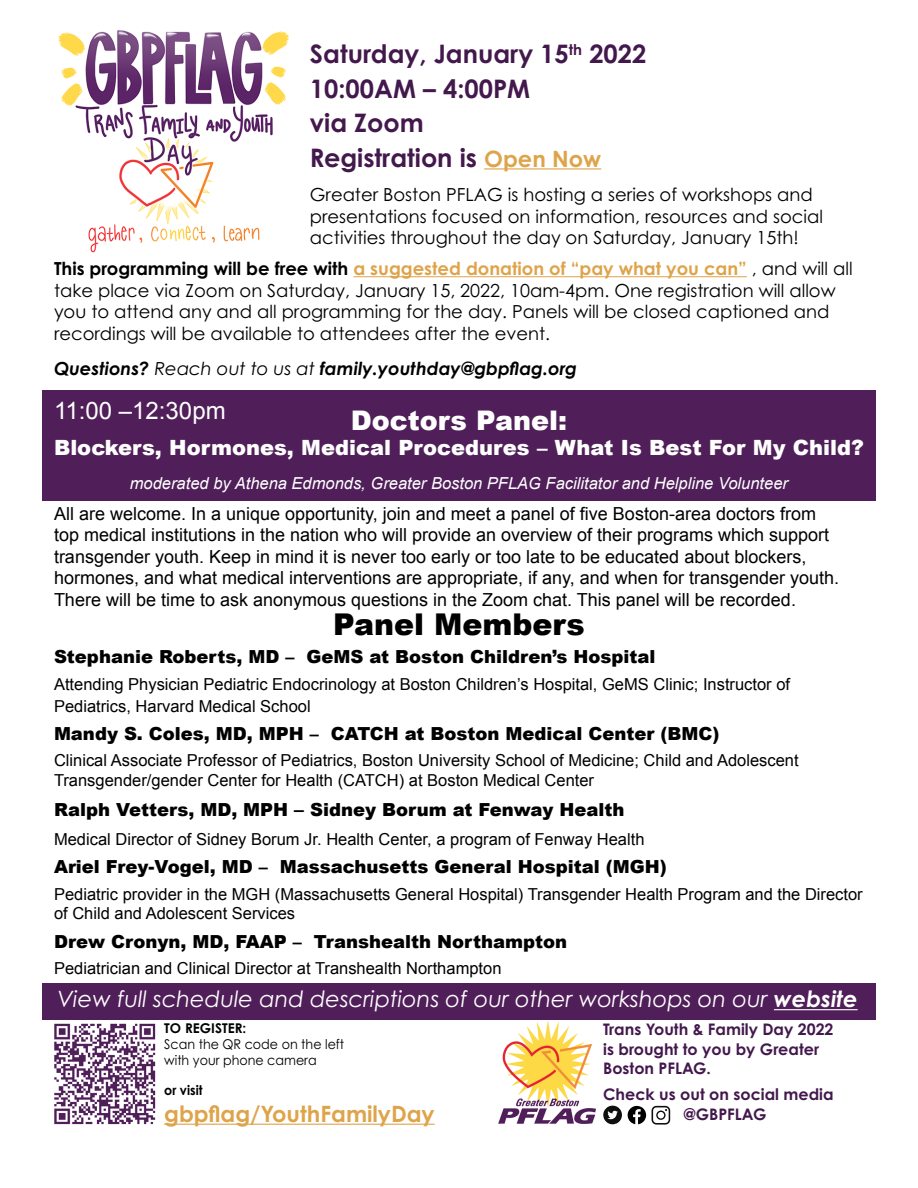
<style>
.page{position:relative;width:918px;height:1188px;background:#fff}
.page>*{position:absolute;margin:0;border:0;box-sizing:border-box;transform-origin:0 0}
.t1{font:900 30px "Arial";color:#000}
.t2{font:900 27px "Arial";color:#fff}
.t3{font:700 25.5px/34.5px "Century Gothic Pro";color:#43184c}
.t4{font:24px "Arial";color:#fff}
.t5{font:italic 22.5px "Century Gothic Pro";color:#fff}
.t6{font:700 22.5px "Century Gothic Pro";color:#dea44a}
.t7{font:900 21px "Arial";color:#fff}
.t8{font:18px/21.6px "Century Gothic Pro";color:#000}
.t9{font:18px/21.6px "Arial";color:#000}
.t10{font:900 18px "Arial";color:#000}
.t11{font:italic 700 18px "Century Gothic Pro";color:#000}
.t12{font:16.5px/19.8px "Arial";color:#000}
.t13{font:italic 16.5px "Arial";color:#fff}
.t14{font:700 15.9px/20px "Century Gothic Pro";color:#43184d}
.t15{font:13.5px/16.2px "Century Gothic Pro";color:#000;scale:.94 1}
.t16{font:700 13.5px "Century Gothic Pro";color:#000}
.t17{font:700 13.5px "Century Gothic Pro";color:#000;scale:.94 1}
.s1{font-size:22.5px;color:#dea44a}
.s2{font-weight:700}
.s3{font-weight:700;color:#dea44a}
.s4{font-weight:400}
.s5{font-size:19.5px}
</style>
<div class="page">
<div style="left:42px;top:983px;width:834px;height:37px;background:#501f59"></div>
<hr style="left:774px;top:1009px;width:84px;height:1px;background:#fff">
<div style="left:42px;top:390px;width:834px;height:110px;background:#501f59"></div>
<hr style="left:484px;top:168px;width:117px;height:2px;background:#dea44a">
<hr style="left:353px;top:276px;width:394px;height:1px;background:#dea44a">
<img style="left:58px;top:30px;width:231px;height:223px">
<svg style="left:603px;top:1106px;width:43px;height:18px"></svg>
<svg style="left:652px;top:1106px;width:18px;height:18px"></svg>
<img style="left:498px;top:1021px;width:98px;height:103px">
<hr style="left:164px;top:1124px;width:271px;height:1px;background:#dea44a">
<img style="left:54px;top:1023px;width:102px;height:101px">
<h3 class="t3" style="left:310px;top:36px;width:338px">Saturday, January 15<sup>th</sup> 2022<br>10:00AM – 4:00PM<br>via Zoom<br>Registration is <span class="s1">Open Now</span></h3>
<p class="t8" style="left:310px;top:184px;width:515px">Greater Boston PFLAG is hosting a series of workshops and presentations focused on information, resources and social activities throughout the day on Saturday, January 15th!</p>
<p class="t8" style="left:54px;top:257px;width:800px"><span class="s2">This programming will be free with</span> <span class="s3">a suggested donation of “pay what you can”</span> , and will all take place via Zoom on Saturday, January 15, 2022, 10am-4pm. One registration will allow you to attend any and all programming for the day. Panels will be closed captioned and recordings will be available to attendees after the event.</p>
<p class="t11" style="left:54px;top:357px;width:525px">Questions? <span class="s4">Reach out to us at</span> family.youthday@gbpflag.org</p>
<h3 class="t4" style="left:54px;top:395px;width:173px">11:00 –12:30pm</h3>
<h2 class="t2" style="left:351px;top:401px;width:218px">Doctors Panel:</h2>
<p class="t7" style="left:54px;top:433px;width:812px">Blockers, Hormones, Medical Procedures – What Is Best For My Child?</p>
<p class="t13" style="left:130px;top:472px;width:660px">moderated by Athena Edmonds, Greater Boston PFLAG Facilitator and Helpline Volunteer</p>
<p class="t9" style="left:54px;top:503px;width:787px">All are welcome. In a unique opportunity, join and meet a panel of five Boston-area doctors from top medical institutions in the nation who will provide an overview of their programs which support transgender youth. Keep in mind it is never too early or too late to be educated about blockers, hormones, and what medical interventions are appropriate, if any, and when for transgender youth.<br>There will be time to ask anonymous questions in the Zoom chat. This panel will be recorded.</p>
<h1 class="t1" style="left:333px;top:603px;width:253px">Panel Members</h1>
<p class="t10" style="left:54px;top:644px;width:603px">Stephanie Roberts, MD – GeMS at Boston Children’s Hospital</p>
<p class="t12" style="left:54px;top:674px;width:738px;line-height:21.6px">Attending Physician Pediatric Endocrinology at Boston Children’s Hospital, GeMS Clinic; Instructor of<br>Pediatrics, Harvard Medical School</p>
<p class="t10" style="left:54px;top:720px;width:667px">Mandy S. Coles, MD, MPH – CATCH at Boston Medical Center (BMC)</p>
<p class="t12" style="left:54px;top:751px;width:746px">Clinical Associate Professor of Pediatrics, Boston University School of Medicine; Child and Adolescent<br>Transgender/gender Center for Health (CATCH) at Boston Medical Center</p>
<p class="t10" style="left:54px;top:797px;width:572px">Ralph Vetters, MD, MPH <span class="s5">–</span> Sidney Borum at Fenway Health</p>
<p class="t12" style="left:54px;top:829px;width:592px">Medical Director of Sidney Borum Jr. Health Center, a program of Fenway Health</p>
<p class="t10" style="left:54px;top:854px;width:614px">Ariel Frey-Vogel, MD – Massachusetts General Hospital (MGH)</p>
<p class="t12" style="left:54px;top:884px;width:810px">Pediatric provider in the MGH (Massachusetts General Hospital) Transgender Health Program and the Director of Child and Adolescent Services</p>
<p class="t10" style="left:54px;top:928px;width:515px">Drew Cronyn, MD, FAAP – Transhealth Northampton</p>
<p class="t12" style="left:54px;top:959px;width:449px">Pediatrician and Clinical Director at Transhealth Northampton</p>
<h3 class="t5" style="left:57px;top:986px;width:802px">View full schedule and descriptions of our other workshops on our <span class="s2">website</span></h3>
<p class="t16" style="left:164px;top:1020px;width:84px">TO REGISTER:</p>
<p class="t15" style="left:164px;top:1036px;width:193px">Scan the QR code on the left with your phone camera</p>
<p class="t17" style="left:164px;top:1082px;width:42px">or visit</p>
<h3 class="t6" style="left:164px;top:1100px;width:272px">gbpflag/YouthFamilyDay</h3>
<p class="t14" style="left:603px;top:1019px;width:232px">Trans Youth &amp; Family Day 2022 is brought to you by Greater<br>Boston PFLAG.</p>
<p class="t14" style="left:684px;top:1084px;width:151px;text-indent:-81px">Check us out on social media @GBPFLAG</p>
</div>
